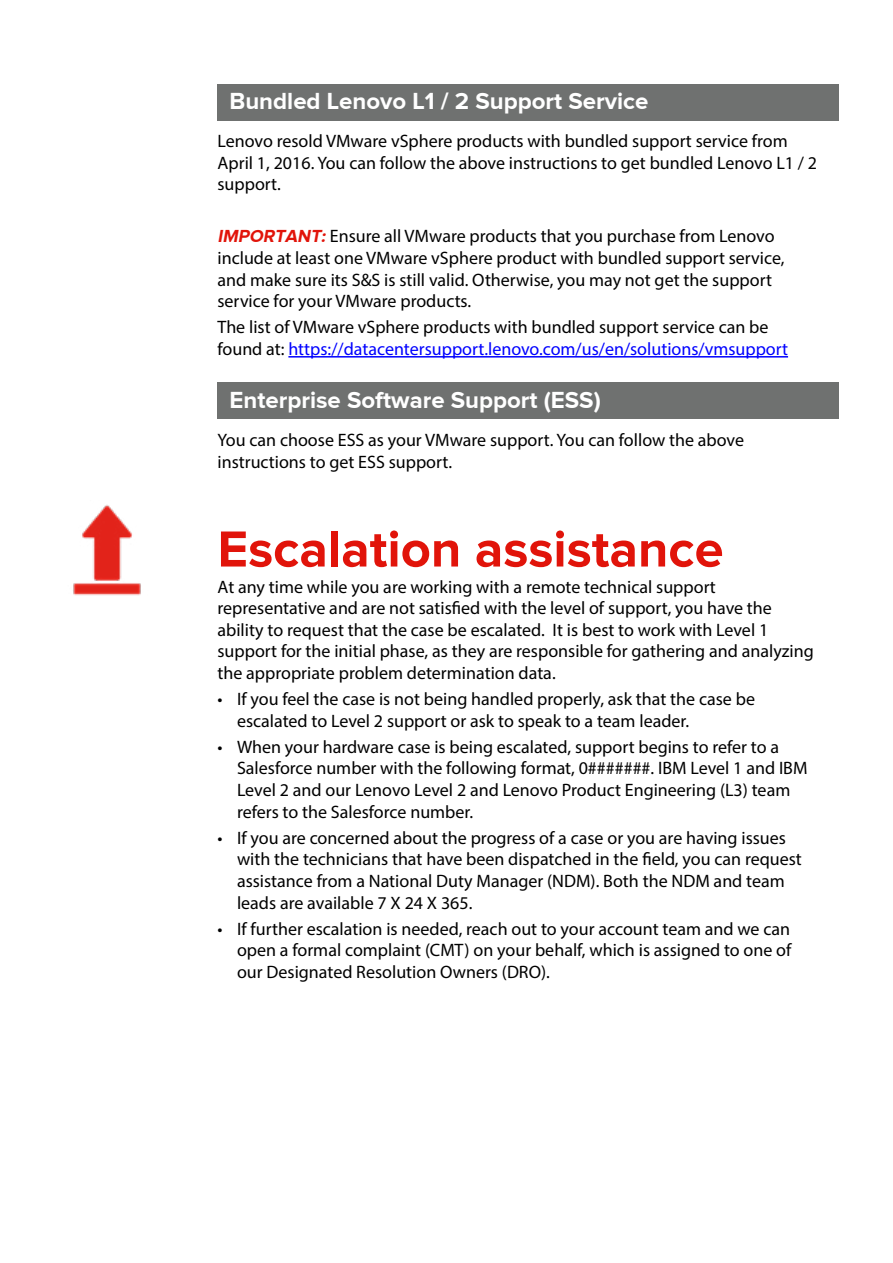
<style>
.page{position:relative;width:893px;height:1263px;background:#fff}
.page>*{position:absolute;margin:0;border:0;box-sizing:border-box;transform-origin:0 0}
.t1{font:700 52.5px "Proxima Nova";color:#e1140a}
.t2{font:700 24px "Proxima Nova";color:#fff}
.t3{font:18px/21.6px "Myriad Pro";color:#000}
.s1{font-family:"Proxima Nova";font-weight:700;font-style:italic;color:#e1140a}
.s2{color:#00f}
</style>
<div class="page">
<div style="left:218px;top:84px;width:621px;height:36px;background:#6f7170"></div>
<hr style="left:288px;top:356px;width:500px;height:2px;background:#00f">
<div style="left:218px;top:383px;width:621px;height:36px;background:#6f7170"></div>
<img style="left:73px;top:505px;width:68px;height:91px">
<h2 class="t2" style="left:230px;top:87px;width:420px">Bundled Lenovo L1 / 2 Support Service</h2>
<p class="t3" style="left:218px;top:130px;width:601px">Lenovo resold VMware vSphere products with bundled support service from<br>April 1, 2016. You can follow the above instructions to get bundled Lenovo L1 / 2 support.</p>
<p class="t3" style="left:217px;top:225px;width:569px"><span class="s1">IMPORTANT:</span> Ensure all VMware products that you purchase from Lenovo include at least one VMware vSphere product with bundled support service, and make sure its S&amp;S is still valid. Otherwise, you may not get the support service for your VMware products.</p>
<p class="t3" style="left:217px;top:316px;width:572px">The list of VMware vSphere products with bundled support service can be found at: <span class="s2">https://datacentersupport.lenovo.com/us/en/solutions/vmsupport</span></p>
<h2 class="t2" style="left:230px;top:386px;width:373px">Enterprise Software Support (ESS)</h2>
<p class="t3" style="left:218px;top:429px;width:528px">You can choose ESS as your VMware support. You can follow the above instructions to get ESS support.</p>
<h1 class="t1" style="left:218px;top:519px;width:508px">Escalation assistance</h1>
<p class="t3" style="left:218px;top:575px;width:598px">At any time while you are working with a remote technical support representative and are not satisfied with the level of support, you have the ability to request that the case be escalated. It is best to work with Level 1 support for the initial phase, as they are responsible for gathering and analyzing the appropriate problem determination data.</p>
<p class="t3" style="left:237px;top:688px;width:519px;text-indent:-19px">• If you feel the case is not being handled properly, ask that the case be escalated to Level 2 support or ask to speak to a team leader.</p>
<p class="t3" style="left:237px;top:736px;width:572px;text-indent:-19px">• When your hardware case is being escalated, support begins to refer to a Salesforce number with the following format, 0#######. IBM Level 1 and IBM Level 2 and our Lenovo Level 2 and Lenovo Product Engineering (L3) team refers to the Salesforce number.</p>
<p class="t3" style="left:237px;top:827px;width:566px;text-indent:-19px">• If you are concerned about the progress of a case or you are having issues with the technicians that have been dispatched in the field, you can request assistance from a National Duty Manager (NDM). Both the NDM and team leads are available 7 X 24 X 365.</p>
<p class="t3" style="left:237px;top:917px;width:556px;text-align:justify;text-indent:-19px">• If further escalation is needed, reach out to your account team and we can open a formal complaint (CMT) on your behalf, which is assigned to one of our Designated Resolution Owners (DRO).</p>
</div>
